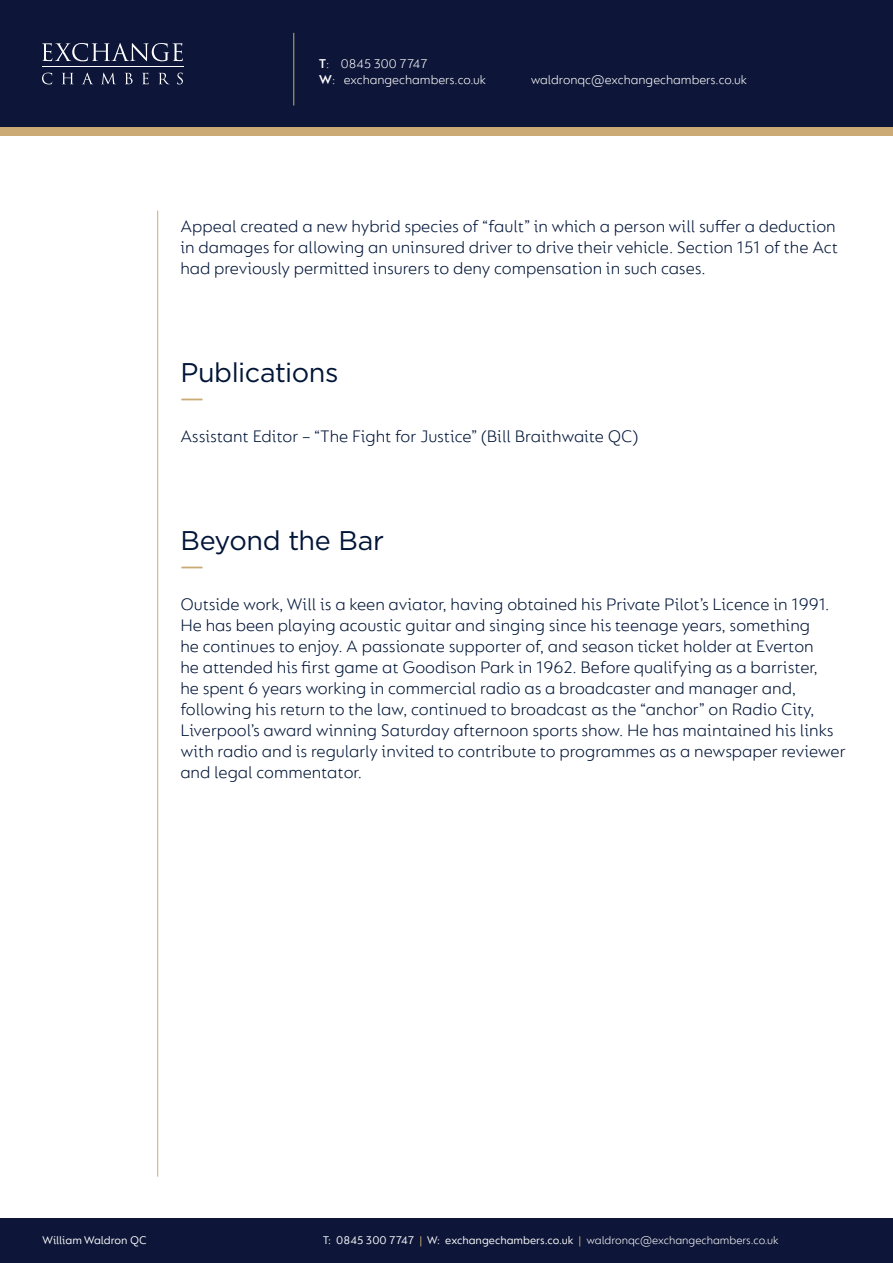
<style>
.page{position:relative;width:893px;height:1263px;background:#fff}
.page>*{position:absolute;margin:0;border:0;box-sizing:border-box;transform-origin:0 0}
.t1{font:27px "Gotham";letter-spacing:-.015em;color:#001537}
.t2{font:300 18px/21px "FS Lucas";color:#001537}
.t3{font:300 13.5px/16.2px "FS Lucas";color:#fff}
.t4{font:12px "FS Lucas";color:#fff}
.s1{font-weight:600}
.s2{color:#cbaa76}
.s3{font-weight:300}
</style>
<div class="page">
<div style="left:0;top:64px;width:893px;height:72px;background:#cbaa76"></div>
<div style="left:0;top:0;width:893px;height:127px;background:#0d1638"></div>
<div style="left:0;top:1219px;width:893px;height:44px;background:#0d1638"></div>
<hr style="left:42px;top:67px;width:142px;height:1px;background:#fff">
<svg style="left:42px;top:43px;width:141px;height:18px"></svg>
<svg style="left:42px;top:73px;width:10px;height:11px"></svg>
<svg style="left:62px;top:73px;width:11px;height:11px"></svg>
<svg style="left:82px;top:73px;width:11px;height:11px"></svg>
<svg style="left:102px;top:73px;width:13px;height:11px"></svg>
<svg style="left:125px;top:73px;width:8px;height:11px"></svg>
<svg style="left:142px;top:73px;width:7px;height:11px"></svg>
<svg style="left:159px;top:73px;width:10px;height:11px"></svg>
<svg style="left:177px;top:73px;width:6px;height:11px"></svg>
<hr style="left:293px;top:33px;width:1px;height:73px;background:#cbaa76">
<hr style="left:157px;top:211px;width:1px;height:966px;background:#cbaa76">
<svg style="left:181px;top:399px;width:21px;height:1px"></svg>
<svg style="left:181px;top:567px;width:21px;height:1px"></svg>
<p class="t3" style="left:319px;top:55px;width:169px"><span class="s1">T</span>: 0845 300 7747<br><span class="s1">W</span>: exchangechambers.co.uk</p>
<p class="t3" style="left:531px;top:71px;width:218px">waldronqc@exchangechambers.co.uk</p>
<p class="t2" style="left:180px;top:215px;width:659px">Appeal created a new hybrid species of “fault” in which a person will suffer a deduction in damages for allowing an uninsured driver to drive their vehicle. Section 151 of the Act had previously permitted insurers to deny compensation in such cases.</p>
<p class="t1" style="left:180px;top:355px;width:160px">Publications</p>
<p class="t2" style="left:180px;top:425px;width:459px">Assistant Editor – “The Fight for Justice” (Bill Braithwaite QC)</p>
<p class="t1" style="left:180px;top:523px;width:205px">Beyond the Bar</p>
<p class="t2" style="left:180px;top:593px;width:667px">Outside work, Will is a keen aviator, having obtained his Private Pilot’s Licence in 1991.<br>He has been playing acoustic guitar and singing since his teenage years, something<br>he continues to enjoy. A passionate supporter of, and season ticket holder at Everton<br>he attended his first game at Goodison Park in 1962. Before qualifying as a barrister,<br>he spent 6 years working in commercial radio as a broadcaster and manager and, following his return to the law, continued to broadcast as the “anchor” on Radio City, Liverpool’s award winning Saturday afternoon sports show. He has maintained his links with radio and is regularly invited to contribute to programmes as a newspaper reviewer and legal commentator.</p>
<p class="t4" style="left:42px;top:1233px;width:106px">William Waldron QC</p>
<p class="t4" style="left:323px;top:1233px;width:458px">T: 0845 300 7747 <span class="s2">|</span> W: exchangechambers.co.uk <span class="s2">|</span> <span class="s3">waldronqc@exchangechambers.co.uk</span></p>
</div>
